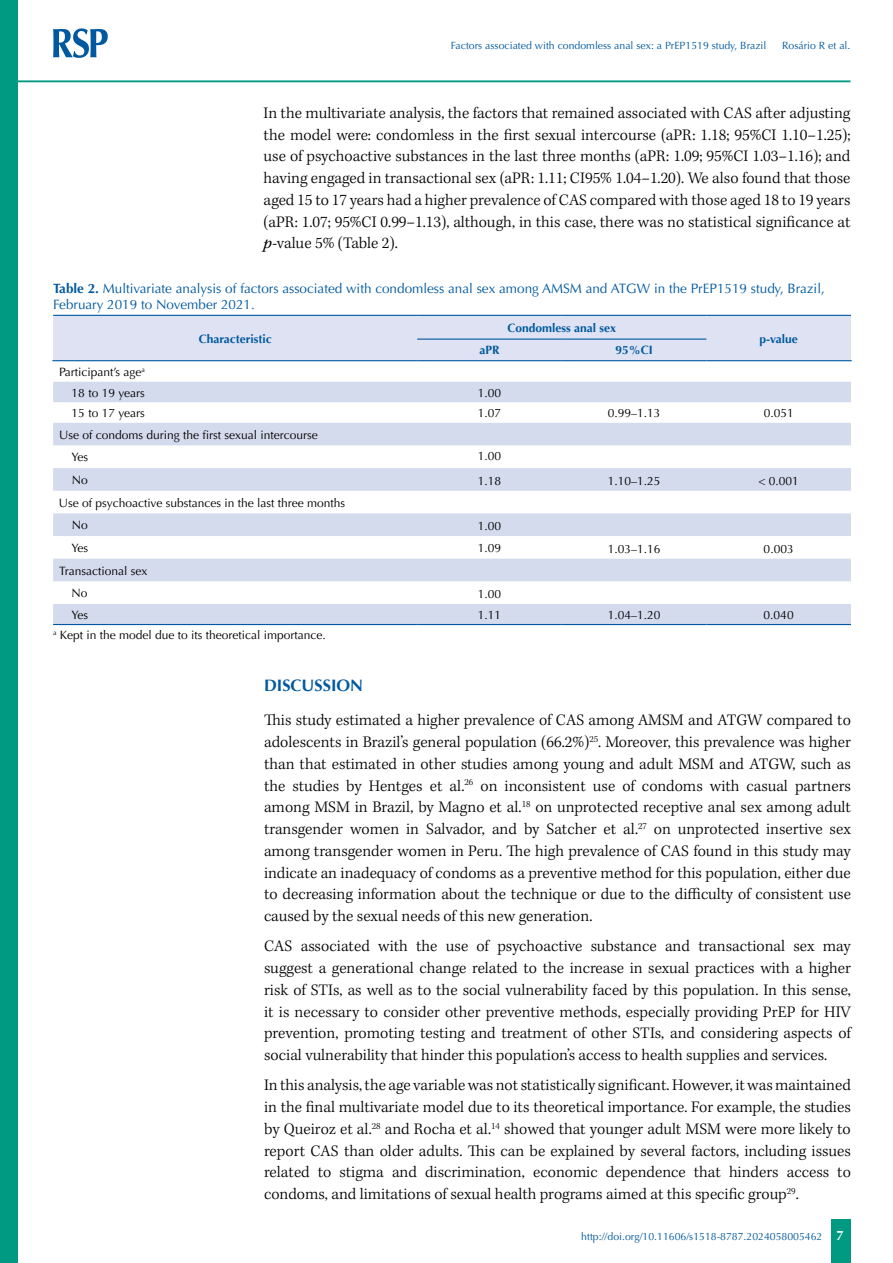
<style>
.page{position:relative;width:893px;height:1263px;background:#fff}
.page>*{position:absolute;margin:0;border:0;box-sizing:border-box;transform-origin:0 0}
.t1{font:300 16.5px/21.8px "Kepler Std";color:#000;text-align:justify}
.t2{font:700 16.5px "Optima LT";color:#0059a0}
.t3{font:13.5px/16.2px "Optima LT";color:#0059a0}
.t4{font:700 13.5px "Optima LT";color:#fff}
.t5{font:12px/22.6px "Optima LT";color:#000}
.t6{font:700 12px "Optima LT";color:#0059a0}
.t7{font:10.5px "Optima LT Std";color:#0059a0}
.s1{font-weight:400;font-style:italic}
.s2{font-family:"Optima LT Std";font-weight:700}
</style>
<div class="page">
<div style="left:831px;top:1220px;width:20px;height:43px;background:#009982"></div>
<div style="left:0;top:0;width:18px;height:1263px;background:#009982"></div>
<svg style="left:53px;top:28px;width:55px;height:30px"></svg>
<hr style="left:18px;top:80px;width:832px;height:2px;background:#009982">
<div style="left:53px;top:316px;width:798px;height:44px;background:#dee2f2"></div>
<svg style="left:53px;top:382px;width:798px;height:242px;fill:#d4dbed"></svg>
<hr style="left:417px;top:315px;width:145px;height:1px;background:#0059a0">
<hr style="left:562px;top:315px;width:144px;height:1px;background:#0059a0">
<hr style="left:706px;top:315px;width:145px;height:1px;background:#0059a0">
<hr style="left:417px;top:339px;width:145px;height:1px;background:#0059a0">
<hr style="left:562px;top:339px;width:144px;height:1px;background:#0059a0">
<hr style="left:53px;top:624px;width:364px;height:1px;background:#0059a0">
<hr style="left:417px;top:624px;width:145px;height:1px;background:#0059a0">
<hr style="left:562px;top:624px;width:144px;height:1px;background:#0059a0">
<hr style="left:706px;top:624px;width:145px;height:1px;background:#0059a0">
<hr style="left:53px;top:315px;width:364px;height:1px;background:#0059a0">
<hr style="left:52px;top:360px;width:365px;height:1px;background:#0059a0">
<hr style="left:417px;top:360px;width:145px;height:1px;background:#0059a0">
<hr style="left:562px;top:360px;width:144px;height:1px;background:#0059a0">
<hr style="left:706px;top:360px;width:146px;height:1px;background:#0059a0">
<p class="t7" style="left:451px;top:39px;width:317px">Factors associated with condomless anal sex: a PrEP1519 study, Brazil</p>
<p class="t7" style="left:782px;top:39px;width:70px">Rosário R et al.</p>
<p class="t1" style="left:264px;top:103px;width:588px">In the multivariate analysis, the factors that remained associated with CAS after adjusting the model were: condomless in the first sexual intercourse (aPR: 1.18; 95%CI 1.10–1.25); use of psychoactive substances in the last three months (aPR: 1.09; 95%CI 1.03–1.16); and having engaged in transactional sex (aPR: 1.11; CI95% 1.04–1.20). We also found that those aged 15 to 17 years had a higher prevalence of CAS compared with those aged 18 to 19 years (aPR: 1.07; 95%CI 0.99–1.13), although, in this case, there was no statistical significance at <span class="s1">p-</span>value 5% (Table 2).</p>
<p class="t3" style="left:53px;top:280px;width:773px"><span class="s2">Table 2.</span> Multivariate analysis of factors associated with condomless anal sex among AMSM and ATGW in the PrEP1519 study, Brazil,<br>February 2019 to November 2021.</p>
<p class="t6" style="left:199px;top:331px;width:74px">Characteristic</p>
<p class="t6" style="left:507px;top:321px;width:110px">Condomless anal sex</p>
<p class="t6" style="left:759px;top:331px;width:40px">p-value</p>
<p class="t6" style="left:479px;top:343px;width:22px">aPR</p>
<p class="t6" style="left:615px;top:343px;width:39px">95%CI</p>
<p class="t5" style="left:59px;top:361px;width:87px;line-height:20.9px;text-align:right">Participant’s age<sup>a<br></sup>18 to 19 years</p>
<p class="t5" style="left:478px;top:381px;width:25px">1.00</p>
<p class="t5" style="left:72px;top:402px;width:75px">15 to 17 years</p>
<p class="t5" style="left:478px;top:402px;width:25px">1.07</p>
<p class="t5" style="left:608px;top:402px;width:54px">0.99–1.13</p>
<p class="t5" style="left:764px;top:402px;width:32px">0.051</p>
<p class="t5" style="left:72px;top:423px;width:248px;text-indent:-12px">Use of condoms during the first sexual intercourse<br>Yes</p>
<p class="t5" style="left:478px;top:445px;width:25px">1.00</p>
<p class="t5" style="left:72px;top:469px;width:18px">No</p>
<p class="t5" style="left:478px;top:469px;width:25px">1.18</p>
<p class="t5" style="left:608px;top:469px;width:54px">1.10–1.25</p>
<p class="t5" style="left:758px;top:469px;width:42px">&lt; 0.001</p>
<p class="t5" style="left:72px;top:491px;width:275px;text-indent:-13px">Use of psychoactive substances in the last three months<br>No</p>
<p class="t5" style="left:478px;top:515px;width:25px">1.00</p>
<p class="t5" style="left:72px;top:537px;width:18px">Yes</p>
<p class="t5" style="left:478px;top:537px;width:25px">1.09</p>
<p class="t5" style="left:608px;top:538px;width:54px">1.03–1.16</p>
<p class="t5" style="left:764px;top:538px;width:32px">0.003</p>
<p class="t5" style="left:72px;top:559px;width:77px;text-indent:-12px">Transactional sex<br>No</p>
<p class="t5" style="left:478px;top:583px;width:25px">1.00</p>
<p class="t5" style="left:72px;top:604px;width:18px">Yes</p>
<p class="t5" style="left:478px;top:604px;width:25px">1.11</p>
<p class="t5" style="left:608px;top:604px;width:54px">1.04–1.20</p>
<p class="t5" style="left:764px;top:604px;width:32px">0.040</p>
<p class="t5" style="left:53px;top:624px;width:274px"><sup>a</sup> Kept in the model due to its theoretical importance.</p>
<p class="t2" style="left:264px;top:676px;width:100px">DISCUSSION</p>
<p class="t1" style="left:264px;top:710px;width:588px">This study estimated a higher prevalence of CAS among AMSM and ATGW compared to adolescents in Brazil’s general population (66.2%)<sup>25</sup>. Moreover, this prevalence was higher than that estimated in other studies among young and adult MSM and ATGW, such as the studies by Hentges et al.<sup>26</sup> on inconsistent use of condoms with casual partners among MSM in Brazil, by Magno et al.<sup>18</sup> on unprotected receptive anal sex among adult transgender women in Salvador, and by Satcher et al.<sup>27</sup> on unprotected insertive sex among transgender women in Peru. The high prevalence of CAS found in this study may indicate an inadequacy of condoms as a preventive method for this population, either due to decreasing information about the technique or due to the difficulty of consistent use caused by the sexual needs of this new generation.</p>
<p class="t1" style="left:264px;top:936px;width:588px">CAS associated with the use of psychoactive substance and transactional sex may suggest a generational change related to the increase in sexual practices with a higher risk of STIs, as well as to the social vulnerability faced by this population. In this sense, it is necessary to consider other preventive methods, especially providing PrEP for HIV prevention, promoting testing and treatment of other STIs, and considering aspects of social vulnerability that hinder this population’s access to health supplies and services.</p>
<p class="t1" style="left:264px;top:1075px;width:588px">In this analysis, the age variable was not statistically significant. However, it was maintained in the final multivariate model due to its theoretical importance. For example, the studies by Queiroz et al.<sup>28</sup> and Rocha et al.<sup>14</sup> showed that younger adult MSM were more likely to report CAS than older adults. This can be explained by several factors, including issues related to stigma and discrimination, economic dependence that hinders access to condoms, and limitations of sexual health programs aimed at this specific group<sup>29</sup>.</p>
<p class="t7" style="left:581px;top:1230px;width:243px">http://doi.org/10.11606/s1518-8787.2024058005462</p>
<p class="t4" style="left:836px;top:1227px;width:9px">7</p>
</div>
